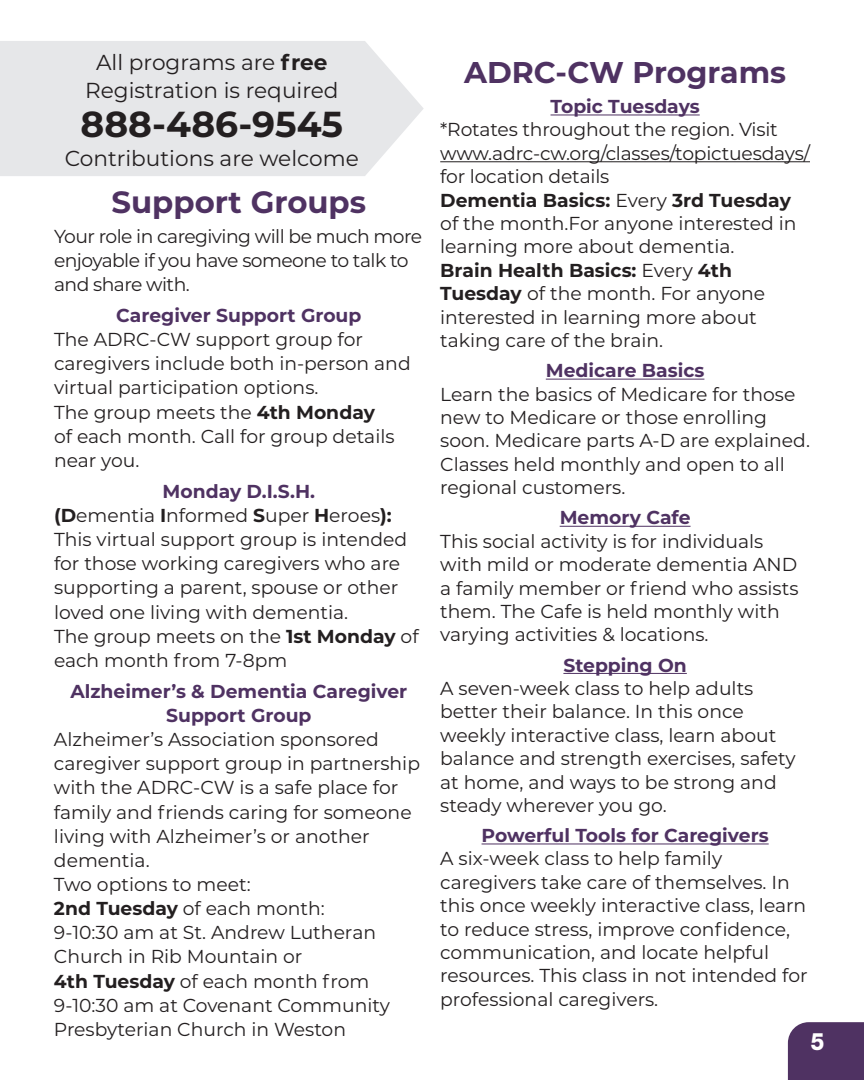
<style>
.page{position:relative;width:864px;height:1080px;background:#fff}
.page>*{position:absolute;margin:0;border:0;box-sizing:border-box;transform-origin:0 0}
.t1{font:700 36.15px "Montserrat";color:#231f20}
.t2{font:700 30.75px "Montserrat";color:#4f3262}
.t3{font:700 30px "Montserrat";color:#4f3262}
.t4{font:800 24px "Helvetica Neue LT Std";color:#fff;scale:.9 1}
.t5{font:21.6px/28.2px "Montserrat";color:#231f20;text-align:center}
.t6{font:18.75px/23.4px "Montserrat";color:#231f20}
.t7{font:700 18.75px/24.2px "Montserrat";color:#4f3262;text-align:center}
.t8{font:18.75px/24.2px "Montserrat";letter-spacing:-.03em;color:#231f20}
.s1{font-weight:700}
.s2{font-weight:700;color:#4f3262}
</style>
<div class="page">
<div style="left:788px;top:1022px;width:76px;height:58px;background:#4f3262"></div>
<div style="left:0;top:41px;width:424px;height:135px;background:#e6e7e9"></div>
<hr style="left:551px;top:115px;width:149px;height:1px;background:#4f3262">
<hr style="left:440px;top:161px;width:370px;height:1px;background:#231f20">
<hr style="left:546px;top:379px;width:158px;height:1px;background:#4f3262">
<hr style="left:560px;top:526px;width:131px;height:1px;background:#4f3262">
<hr style="left:563px;top:673px;width:124px;height:1px;background:#4f3262">
<hr style="left:482px;top:844px;width:287px;height:1px;background:#4f3262">
<p class="t5" style="left:85px;top:48px;width:255px">All programs are <span class="s1">free<br></span>Registration is required</p>
<h1 class="t1" style="left:81px;top:99px;width:264px">888-486-9545</h1>
<p class="t5" style="left:65px;top:143px;width:296px">Contributions are welcome</p>
<h2 class="t2" style="left:112px;top:180px;width:256px">Support Groups</h2>
<p class="t8" style="left:54px;top:223px;width:370px">Your role in caregiving will be much more enjoyable if you have someone to talk to and share with.</p>
<p class="t7" style="left:116px;top:302px;width:247px">Caregiver Support Group</p>
<p class="t6" style="left:54px;top:327px;width:358px;line-height:24.2px">The ADRC-CW support group for caregivers include both in-person and virtual participation options.<br>The group meets the <span class="s1">4th Monday<br></span>of each month. Call for group details near you.</p>
<p class="t6" style="left:54px;top:478px;width:366px;line-height:24.2px;text-indent:109px"><span class="s2">Monday D.I.S.H. </span><span class="s1">(D</span>ementia <span class="s1">I</span>nformed <span class="s1">S</span>uper <span class="s1">H</span>eroes<span class="s1">):<br></span>This virtual support group is intended for those working caregivers who are supporting a parent, spouse or other loved one living with dementia.<br>The group meets on the <span class="s1">1st Monday</span> of each month from 7-8pm</p>
<p class="t7" style="left:70px;top:678px;width:339px">Alzheimer’s &amp; Dementia Caregiver<br>Support Group</p>
<p class="t6" style="left:54px;top:727px;width:368px;line-height:24.2px">Alzheimer’s Association sponsored caregiver support group in partnership with the ADRC-CW is a safe place for family and friends caring for someone living with Alzheimer’s or another dementia.<br>Two options to meet:<br><span class="s1">2nd Tuesday</span> of each month:<br>9-10:30 am at St. Andrew Lutheran<br>Church in Rib Mountain or<br><span class="s1">4th Tuesday</span> of each month from<br>9-10:30 am at Covenant Community<br>Presbyterian Church in Weston</p>
<h3 class="t3" style="left:464px;top:51px;width:324px">ADRC-CW Programs</h3>
<p class="t7" style="left:551px;top:93px;width:151px">Topic Tuesdays</p>
<p class="t6" style="left:440px;top:117px;width:372px">*Rotates throughout the region. Visit www.adrc-cw.org/classes/topictuesdays/ for location details<br><span class="s1">Dementia Basics:</span> Every <span class="s1">3rd Tuesday </span>of the month.For anyone interested in learning more about dementia.<br><span class="s1">Brain Health Basics:</span> Every <span class="s1">4th Tuesday</span> of the month. For anyone interested in learning more about taking care of the brain.</p>
<p class="t7" style="left:546px;top:358px;width:160px">Medicare Basics</p>
<p class="t6" style="left:440px;top:382px;width:371px">Learn the basics of Medicare for those new to Medicare or those enrolling soon. Medicare parts A-D are explained.<br>Classes held monthly and open to all regional customers.</p>
<p class="t7" style="left:560px;top:505px;width:132px">Memory Cafe</p>
<p class="t6" style="left:440px;top:529px;width:360px">This social activity is for individuals with mild or moderate dementia AND a family member or friend who assists them. The Cafe is held monthly with varying activities &amp; locations.</p>
<p class="t7" style="left:563px;top:652px;width:125px">Stepping On</p>
<p class="t6" style="left:440px;top:676px;width:357px">A seven-week class to help adults better their balance. In this once weekly interactive class, learn about balance and strength exercises, safety at home, and ways to be strong and steady wherever you go.</p>
<p class="t7" style="left:482px;top:822px;width:289px">Powerful Tools for Caregivers</p>
<p class="t6" style="left:440px;top:846px;width:369px">A six-week class to help family caregivers take care of themselves. In this once weekly interactive class, learn to reduce stress, improve confidence, communication, and locate helpful resources. This class in not intended for professional caregivers.</p>
<p class="t4" style="left:811px;top:1027px;width:17px">5</p>
</div>
